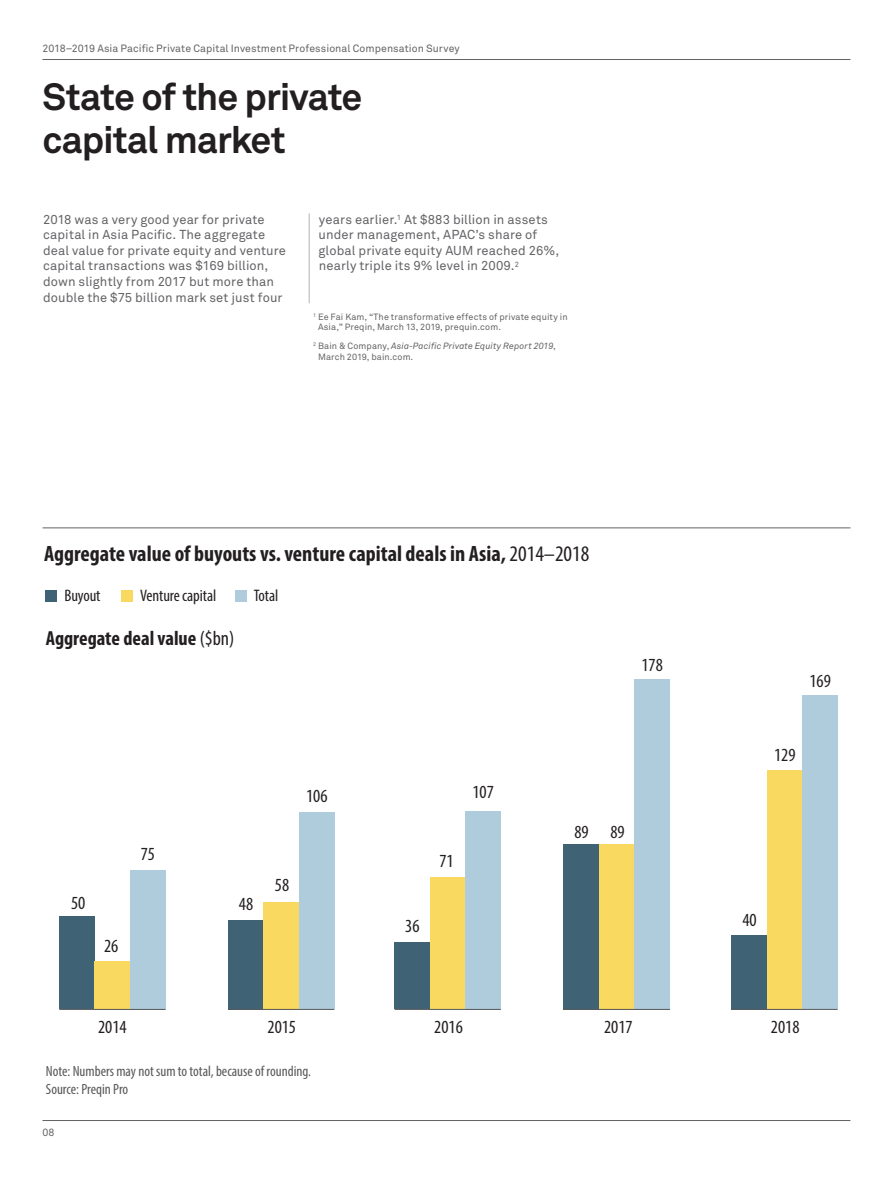
<style>
.page{position:relative;width:893px;height:1188px;background:#fff}
.page>*{position:absolute;margin:0;border:0;box-sizing:border-box;transform-origin:0 0}
.Heading_5{font:700 37.5px/42.9px "Akkurat Pro";letter-spacing:-.03em;color:#231f20}
.t1{font:700 condensed 22.35px "Myriad Pro";color:#231f20}
.t2{font:700 condensed 20.4px "Myriad Pro";color:#231f20}
.t3{font:condensed 18.6px "Myriad Pro";color:#231f20}
.t4{font:condensed 16.65px "Myriad Pro";letter-spacing:-.005em;color:#231f20}
.t5{font:condensed 14.85px/17.9px "Myriad Pro";color:#57585a}
.Body_Copy{font:12.9px/15.6px "Akkurat Pro";letter-spacing:.01em;color:#636366}
.t6{font:10.5px "Akkurat Pro";letter-spacing:.005em;color:#636366}
.Body_Copy-2{font:9px/10.8px "Akkurat Pro";letter-spacing:.015em;color:#636366}
.Body_Copy-3{font:italic 9px/10.8px "Akkurat Pro";letter-spacing:.01em;color:#636366}
.s1{font-style:normal}
.s2{font-weight:400}
</style>
<div class="page">
<hr style="left:43px;top:528px;width:807px;height:1px;background:#636366">
<div style="left:59px;top:917px;width:36px;height:92px;background:#3f6375"></div>
<div style="left:95px;top:961px;width:35px;height:48px;background:#f9d95f"></div>
<div style="left:130px;top:870px;width:35px;height:139px;background:#aeccdc"></div>
<div style="left:228px;top:920px;width:36px;height:89px;background:#3f6375"></div>
<div style="left:264px;top:902px;width:35px;height:107px;background:#f9d95f"></div>
<div style="left:299px;top:813px;width:35px;height:196px;background:#aeccdc"></div>
<div style="left:395px;top:943px;width:35px;height:66px;background:#3f6375"></div>
<div style="left:430px;top:878px;width:35px;height:131px;background:#f9d95f"></div>
<div style="left:465px;top:811px;width:36px;height:198px;background:#aeccdc"></div>
<div style="left:564px;top:844px;width:35px;height:165px;background:#3f6375"></div>
<div style="left:599px;top:844px;width:35px;height:165px;background:#f9d95f"></div>
<div style="left:634px;top:679px;width:36px;height:330px;background:#aeccdc"></div>
<div style="left:732px;top:935px;width:35px;height:74px;background:#3f6375"></div>
<div style="left:767px;top:770px;width:35px;height:239px;background:#f9d95f"></div>
<div style="left:802px;top:696px;width:36px;height:313px;background:#aeccdc"></div>
<hr style="left:59px;top:1009px;width:106px;height:1px;background:#57585a">
<hr style="left:228px;top:1009px;width:106px;height:1px;background:#57585a">
<hr style="left:395px;top:1009px;width:106px;height:1px;background:#57585a">
<hr style="left:564px;top:1009px;width:106px;height:1px;background:#57585a">
<hr style="left:732px;top:1009px;width:106px;height:1px;background:#57585a">
<div style="left:46px;top:590px;width:11px;height:11px;background:#3f6375"></div>
<div style="left:122px;top:590px;width:11px;height:11px;background:#f9d95f"></div>
<div style="left:235px;top:590px;width:11px;height:11px;background:#aeccdc"></div>
<hr style="left:309px;top:213px;width:1px;height:90px;background:#636366">
<hr style="left:43px;top:1120px;width:807px;height:1px;background:#636366">
<hr style="left:43px;top:59px;width:807px;height:1px;background:#636366">
<p class="t6" style="left:43px;top:42px;width:419px">2018–2019 Asia Pacific Private Capital Investment Professional Compensation Survey</p>
<p class="Heading_5" style="left:43px;top:75px;width:321px">State of the private capital market</p>
<p class="Body_Copy" style="left:43px;top:211px;width:244px">2018 was a very good year for private capital in Asia Pacific. The aggregate deal value for private equity and venture capital transactions was $169 billion, down slightly from 2017 but more than double the $75 billion mark set just four</p>
<p class="Body_Copy" style="left:318px;top:211px;width:242px">years earlier.<sup>1</sup> At $883 billion in assets under management, APAC’s share of global private equity AUM reached 26%, nearly triple its 9% level in 2009.<sup>2</sup></p>
<p class="Body_Copy-2" style="left:318px;top:311px;width:251px;text-indent:-5px"><sup>1</sup> Ee Fai Kam, “The transformative effects of private equity in<br>Asia,” Preqin, March 13, 2019, prequin.com.</p>
<p class="Body_Copy-3" style="left:318px;top:341px;width:239px;text-indent:-5px"><sup>2</sup> <span class="s1">Bain &amp; Company,</span> Asia-Pacific Private Equity Report 2019<span class="s1">,<br>March 2019, bain.com.</span></p>
<p class="t1" style="left:44px;top:539px;width:547px">Aggregate value of buyouts vs. venture capital deals in Asia, <span class="s2">2014–2018</span></p>
<p class="t4" style="left:64px;top:586px;width:38px">Buyout</p>
<p class="t4" style="left:140px;top:586px;width:77px">Venture capital</p>
<p class="t4" style="left:254px;top:586px;width:26px">Total</p>
<p class="t2" style="left:46px;top:625px;width:190px">Aggregate deal value <span class="s2">($bn)</span></p>
<p class="t3" style="left:641px;top:654px;width:23px">178</p>
<p class="t3" style="left:71px;top:892px;width:16px">50</p>
<p class="t3" style="left:104px;top:935px;width:16px">26</p>
<p class="t3" style="left:141px;top:843px;width:16px">75</p>
<p class="t3" style="left:306px;top:785px;width:23px">106</p>
<p class="t3" style="left:239px;top:893px;width:16px">48</p>
<p class="t3" style="left:275px;top:873px;width:16px">58</p>
<p class="t3" style="left:472px;top:781px;width:23px">107</p>
<p class="t3" style="left:439px;top:850px;width:16px">71</p>
<p class="t3" style="left:405px;top:915px;width:16px">36</p>
<p class="t3" style="left:574px;top:820px;width:16px">89</p>
<p class="t3" style="left:610px;top:820px;width:16px">89</p>
<p class="t3" style="left:809px;top:670px;width:23px">169</p>
<p class="t3" style="left:774px;top:743px;width:23px">129</p>
<p class="t3" style="left:742px;top:909px;width:16px">40</p>
<p class="t3" style="left:98px;top:1016px;width:30px">2014</p>
<p class="t3" style="left:267px;top:1016px;width:30px">2015</p>
<p class="t3" style="left:434px;top:1016px;width:30px">2016</p>
<p class="t3" style="left:604px;top:1016px;width:30px">2017</p>
<p class="t3" style="left:771px;top:1016px;width:30px">2018</p>
<p class="t5" style="left:46px;top:1062px;width:267px">Note: Numbers may not sum to total, because of rounding.<br>Source: Preqin Pro</p>
<p class="t6" style="left:43px;top:1126px;width:14px">08</p>
</div>
